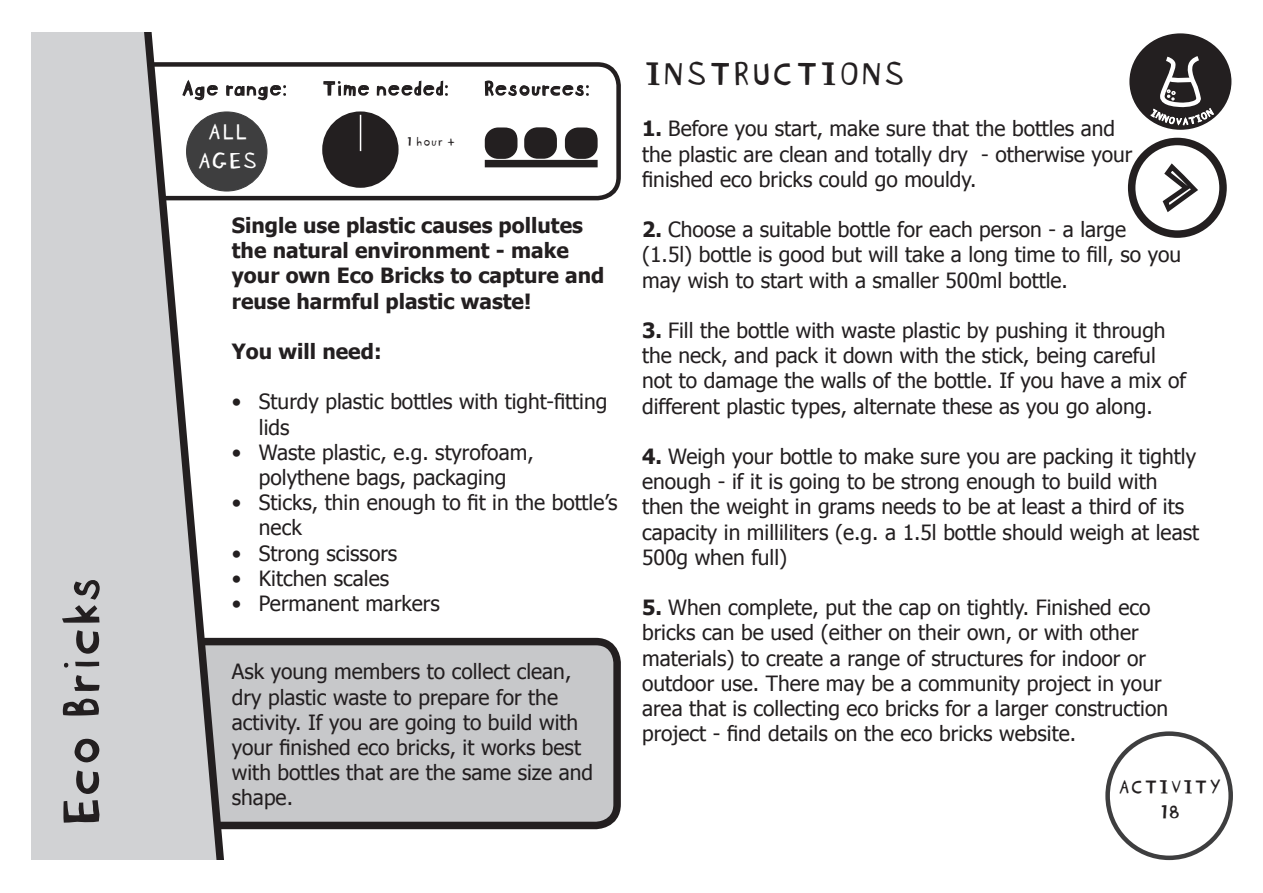
<style>
.page{position:relative;width:1263px;height:893px;background:#fff}
.page>*{position:absolute;margin:0;border:0;box-sizing:border-box;transform-origin:0 0}
.t1{font:54px "Blockhead Unplugged";color:#231f20}
.t2{font:36px "Blockhead Unplugged";color:#231f20}
.t3{font:24.45px "Blockhead Unplugged";color:#fff}
.t4{font:21px/25.2px "Tahoma";color:#231f20}
.t5{font:700 21px/25.2px "Tahoma";color:#231f20}
.t6{font:21px "Blockhead Unplugged";color:#231f20}
.t7{font:13.35px "Blockhead Unplugged";color:#231f20}
.s1{font-weight:700}
</style>
<div class="page">
<div style="left:184px;top:642px;width:433px;height:183px;background:#c7c8ca;border-radius:21px"></div>
<div style="left:181px;top:638px;width:440px;height:191px;border:8px solid #231f20;border-radius:21px"></div>
<div style="left:52px;top:62px;width:569px;height:138px;border:4px solid #231f20;border-radius:21px"></div>
<div style="left:1129px;top:33px;width:103px;height:98px;background:#231f20;border-radius:50%"></div>
<div style="left:1128px;top:32px;width:105px;height:99px;border:2px solid #fff;border-radius:50%"></div>
<div style="left:485px;top:160px;width:113px;height:7px;background:#231f20"></div>
<div style="left:524px;top:127px;width:33px;height:32px;background:#231f20;border-radius:13px"></div>
<svg style="left:235px;top:62px;width:52px;height:39px"></svg>
<svg style="left:323px;top:62px;width:47px;height:35px"></svg>
<svg style="left:376px;top:62px;width:73px;height:34px"></svg>
<svg style="left:484px;top:80px;width:105px;height:17px"></svg>
<div style="left:1105px;top:731px;width:128px;height:129px;border:4px solid #3e3e3f;border-radius:50%"></div>
<svg style="left:31px;top:32px;width:204px;height:828px"></svg>
<svg style="left:63px;top:769px;width:37px;height:54px;background:#aeaeb0"></svg>
<svg style="left:74px;top:738px;width:26px;height:25px"></svg>
<svg style="left:62px;top:698px;width:38px;height:23px"></svg>
<svg style="left:63px;top:661px;width:37px;height:31px"></svg>
<svg style="left:75px;top:629px;width:25px;height:26px"></svg>
<svg style="left:61px;top:579px;width:39px;height:44px;background:#adadae"></svg>
<div style="left:326px;top:115px;width:69px;height:69px;background:#231f20;border-radius:50%"></div>
<div style="left:322px;top:111px;width:77px;height:77px;border:8px solid #231f20;border-radius:50%"></div>
<hr style="left:360px;top:115px;width:1px;height:36px;background:#fff">
<div style="left:1128px;top:138px;width:99px;height:100px;border:8px solid #231f20;border-radius:50%"></div>
<svg style="left:1162px;top:163px;width:36px;height:49px"></svg>
<div style="left:565px;top:127px;width:33px;height:32px;background:#231f20;border-radius:13px"></div>
<div style="left:485px;top:127px;width:32px;height:32px;background:#231f20;border-radius:13px"></div>
<div style="left:186px;top:111px;width:81px;height:81px;background:#3e3e3f;border:1px solid #3e3e3f;border-radius:50%"></div>
<svg style="left:1150px;top:56px;width:65px;height:72px"></svg>
<p class="t1" style="left:37px;top:828px;width:253px;rotate:-90deg">Eco Bricks</p>
<p class="t6" style="left:181px;top:71px;width:107px">Age range:</p>
<p class="t6" style="left:321px;top:71px;width:128px">Time needed:</p>
<p class="t6" style="left:483px;top:71px;width:107px">Resources:</p>
<p class="t3" style="left:206px;top:112px;width:43px">ALL</p>
<p class="t3" style="left:196px;top:141px;width:63px">AGES</p>
<p class="t7" style="left:406px;top:130px;width:51px">1 hour +</p>
<p class="t5" style="left:232px;top:211px;width:374px">Single use plastic causes pollutes the natural environment - make your own Eco Bricks to capture and reuse harmful plastic waste!</p>
<p class="t5" style="left:232px;top:337px;width:151px">You will need:</p>
<p class="t4" style="left:259px;top:388px;width:350px;text-indent:-27px">• Sturdy plastic bottles with tight-fitting lids</p>
<p class="t4" style="left:232px;top:439px;width:303px;text-align:center">• Waste plastic, e.g. styrofoam, polythene bags, packaging</p>
<p class="t4" style="left:259px;top:489px;width:360px;text-indent:-27px">• Sticks, thin enough to fit in the bottle’s neck</p>
<p class="t4" style="left:232px;top:539px;width:167px">• Strong scissors</p>
<p class="t4" style="left:232px;top:565px;width:159px">• Kitchen scales</p>
<p class="t4" style="left:232px;top:590px;width:209px">• Permanent markers</p>
<p class="t4" style="left:232px;top:658px;width:363px">Ask young members to collect clean, dry plastic waste to prepare for the activity. If you are going to build with your finished eco bricks, it works best with bottles that are the same size and shape.</p>
<p class="t2" style="left:642px;top:44px;width:264px">INSTRUCTIONS</p>
<p class="t4" style="left:642px;top:115px;width:474px"><span class="s1">1.</span> Before you start, make sure that the bottles and</p>
<p class="t4" style="left:642px;top:140px;width:492px">the plastic are clean and totally dry - otherwise your finished eco bricks could go mouldy.</p>
<p class="t4" style="left:642px;top:216px;width:486px"><span class="s1">2.</span> Choose a suitable bottle for each person - a large</p>
<p class="t4" style="left:642px;top:241px;width:541px">(1.5l) bottle is good but will take a long time to fill, so you may wish to start with a smaller 500ml bottle.</p>
<p class="t4" style="left:642px;top:317px;width:545px"><span class="s1">3.</span> Fill the bottle with waste plastic by pushing it through the neck, and pack it down with the stick, being careful not to damage the walls of the bottle. If you have a mix of different plastic types, alternate these as you go along.</p>
<p class="t4" style="left:642px;top:443px;width:558px"><span class="s1">4.</span> Weigh your bottle to make sure you are packing it tightly enough - if it is going to be strong enough to build with then the weight in grams needs to be at least a third of its capacity in milliliters (e.g. a 1.5l bottle should weigh at least 500g when full)</p>
<p class="t4" style="left:642px;top:594px;width:527px"><span class="s1">5.</span> When complete, put the cap on tightly. Finished eco bricks can be used (either on their own, or with other materials) to create a range of structures for indoor or outdoor use. There may be a community project in your area that is collecting eco bricks for a larger construction project - find details on the eco bricks website.</p>
<p class="t6" style="left:1117px;top:769px;width:105px">ACTIVITY</p>
<p class="t6" style="left:1158px;top:794px;width:23px">18</p>
</div>
